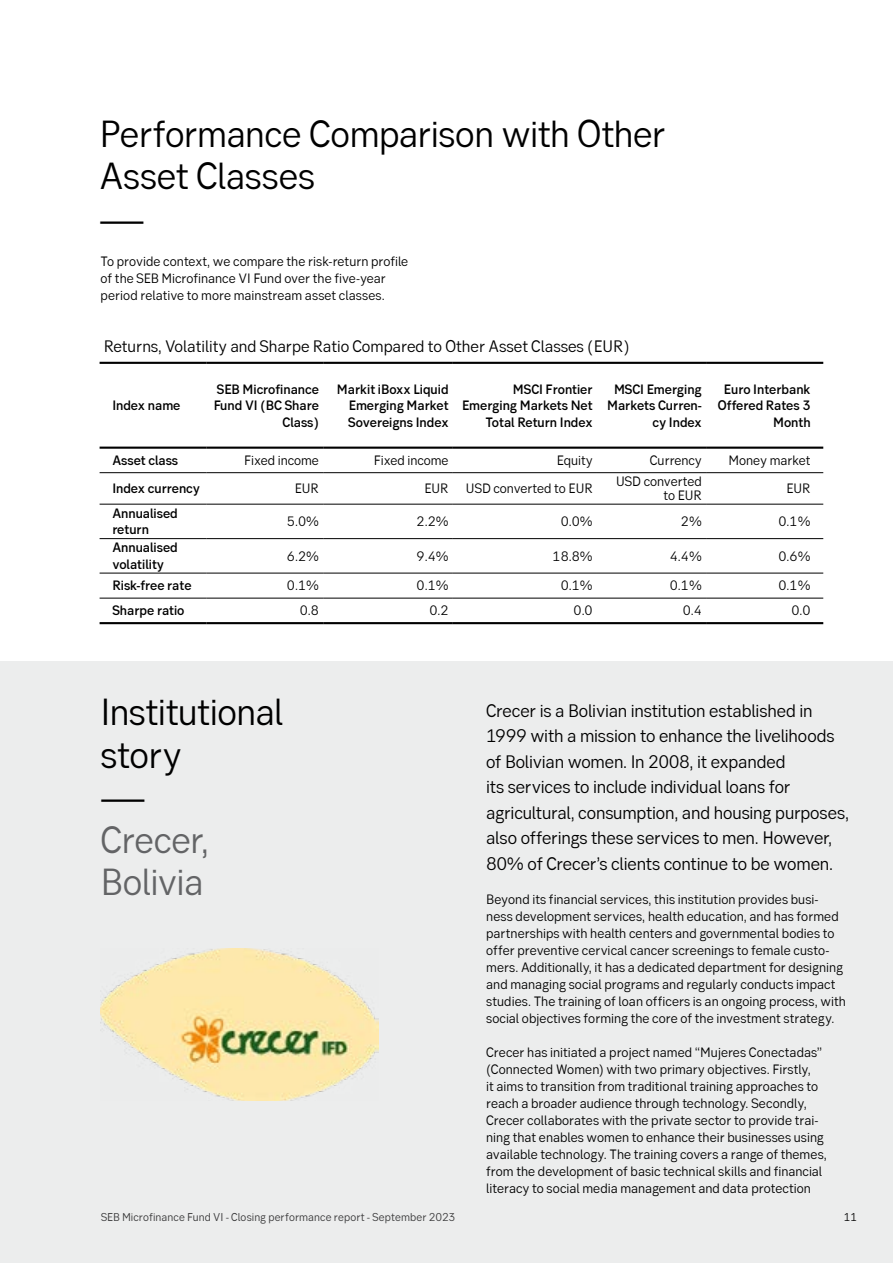
<style>
.page{position:relative;width:893px;height:1263px;background:#fff}
.page>*{position:absolute;margin:0;border:0;box-sizing:border-box;transform-origin:0 0}
.t1{font:37.5px/42.6px "SEB Sans Serif";letter-spacing:-.015em;color:#000}
.t2{font:37.5px/42.6px "SEB Sans Serif";letter-spacing:-.015em;color:#636466}
.t3{font:18px/25.5px "SEB Sans Serif";letter-spacing:-.01em;color:#000}
.t4{font:16.5px "SEB Sans Serif";color:#000}
.t5{font:13.5px/17px "SEB Sans Serif";color:#000}
.t6{font:500 13.5px/16.5px "SEB Sans Serif";color:#000;text-align:right}
.t7{font:11.25px "SEB Sans Serif";letter-spacing:.005em;color:#383839}
.t8{font:11.25px "SEB Sans Serif";color:#000}
</style>
<div class="page">
<div style="left:0;top:661px;width:893px;height:602px;background:#eceded"></div>
<hr style="left:100px;top:472px;width:106px;height:1px;background:#000">
<hr style="left:100px;top:504px;width:106px;height:1px;background:#000">
<hr style="left:100px;top:538px;width:106px;height:1px;background:#000">
<hr style="left:100px;top:573px;width:106px;height:1px;background:#000">
<hr style="left:100px;top:598px;width:106px;height:1px;background:#000">
<hr style="left:100px;top:362px;width:106px;height:2px;background:#000">
<hr style="left:100px;top:447px;width:106px;height:2px;background:#000">
<hr style="left:206px;top:362px;width:117px;height:2px;background:#000">
<hr style="left:323px;top:362px;width:130px;height:2px;background:#000">
<hr style="left:453px;top:362px;width:144px;height:2px;background:#000">
<hr style="left:597px;top:362px;width:109px;height:2px;background:#000">
<hr style="left:706px;top:362px;width:117px;height:2px;background:#000">
<hr style="left:206px;top:447px;width:117px;height:2px;background:#000">
<hr style="left:323px;top:447px;width:130px;height:2px;background:#000">
<hr style="left:453px;top:447px;width:144px;height:2px;background:#000">
<hr style="left:597px;top:447px;width:109px;height:2px;background:#000">
<hr style="left:706px;top:447px;width:117px;height:2px;background:#000">
<hr style="left:206px;top:472px;width:117px;height:1px;background:#000">
<hr style="left:323px;top:472px;width:130px;height:1px;background:#000">
<hr style="left:453px;top:472px;width:144px;height:1px;background:#000">
<hr style="left:597px;top:472px;width:109px;height:1px;background:#000">
<hr style="left:706px;top:472px;width:117px;height:1px;background:#000">
<hr style="left:206px;top:504px;width:117px;height:1px;background:#000">
<hr style="left:323px;top:504px;width:130px;height:1px;background:#000">
<hr style="left:453px;top:504px;width:144px;height:1px;background:#000">
<hr style="left:597px;top:504px;width:109px;height:1px;background:#000">
<hr style="left:706px;top:504px;width:117px;height:1px;background:#000">
<hr style="left:206px;top:538px;width:117px;height:1px;background:#000">
<hr style="left:323px;top:538px;width:130px;height:1px;background:#000">
<hr style="left:453px;top:538px;width:144px;height:1px;background:#000">
<hr style="left:597px;top:538px;width:109px;height:1px;background:#000">
<hr style="left:706px;top:538px;width:117px;height:1px;background:#000">
<hr style="left:206px;top:573px;width:117px;height:1px;background:#000">
<hr style="left:323px;top:573px;width:130px;height:1px;background:#000">
<hr style="left:453px;top:573px;width:144px;height:1px;background:#000">
<hr style="left:597px;top:573px;width:109px;height:1px;background:#000">
<hr style="left:706px;top:573px;width:117px;height:1px;background:#000">
<hr style="left:206px;top:598px;width:117px;height:1px;background:#000">
<hr style="left:323px;top:598px;width:130px;height:1px;background:#000">
<hr style="left:453px;top:598px;width:144px;height:1px;background:#000">
<hr style="left:597px;top:598px;width:109px;height:1px;background:#000">
<hr style="left:706px;top:598px;width:117px;height:1px;background:#000">
<hr style="left:100px;top:622px;width:106px;height:2px;background:#000">
<hr style="left:206px;top:622px;width:117px;height:2px;background:#000">
<hr style="left:323px;top:622px;width:130px;height:2px;background:#000">
<hr style="left:453px;top:622px;width:144px;height:2px;background:#000">
<hr style="left:597px;top:622px;width:109px;height:2px;background:#000">
<hr style="left:706px;top:622px;width:117px;height:2px;background:#000">
<img style="left:100px;top:949px;width:278px;height:152px">
<h1 class="t1" style="left:100px;top:112px;width:568px">Performance Comparison with Other<br>Asset Classes<br>—</h1>
<p class="t5" style="left:101px;top:252px;width:309px">To provide context, we compare the risk-return profile of the SEB Microfinance VI Fund over the five-year period relative to more mainstream asset classes.</p>
<p class="t4" style="left:104px;top:337px;width:528px">Returns, Volatility and Sharpe Ratio Compared to Other Asset Classes (EUR)</p>
<p class="t6" style="left:112px;top:397px;width:70px">Index name</p>
<p class="t6" style="left:214px;top:381px;width:107px">SEB Microfinance<br>Fund VI (BC Share<br>Class)</p>
<p class="t6" style="left:348px;top:381px;width:102px;text-align:justify;text-indent:-11px">Markit iBoxx Liquid Emerging Market Sovereigns Index</p>
<p class="t6" style="left:462px;top:381px;width:132px">MSCI Frontier<br>Emerging Markets Net<br>Total Return Index</p>
<p class="t6" style="left:607px;top:381px;width:96px">MSCI Emerging<br>Markets Curren&shy;cy Index</p>
<p class="t6" style="left:718px;top:381px;width:94px">Euro Interbank<br>Offered Rates 3<br>Month</p>
<p class="t6" style="left:112px;top:452px;width:67px">Asset class</p>
<p class="t5" style="left:244px;top:452px;width:76px">Fixed income</p>
<p class="t5" style="left:374px;top:452px;width:76px">Fixed income</p>
<p class="t5" style="left:557px;top:452px;width:38px">Equity</p>
<p class="t5" style="left:650px;top:452px;width:53px">Currency</p>
<p class="t5" style="left:728px;top:452px;width:84px">Money market</p>
<p class="t6" style="left:112px;top:480px;width:89px">Index currency</p>
<p class="t5" style="left:295px;top:480px;width:26px">EUR</p>
<p class="t5" style="left:425px;top:480px;width:26px">EUR</p>
<p class="t5" style="left:466px;top:480px;width:128px">USD converted to EUR</p>
<p class="t5" style="left:616px;top:475px;width:87px;line-height:13.5px;text-align:right">USD converted to EUR</p>
<p class="t5" style="left:786px;top:480px;width:26px">EUR</p>
<p class="t6" style="left:112px;top:505px;width:67px;text-align:left">Annualised return</p>
<p class="t5" style="left:287px;top:513px;width:33px">5.0%</p>
<p class="t5" style="left:417px;top:513px;width:33px">2.2%</p>
<p class="t5" style="left:561px;top:513px;width:33px">0.0%</p>
<p class="t5" style="left:681px;top:513px;width:22px">2%</p>
<p class="t5" style="left:778px;top:513px;width:33px">0.1%</p>
<p class="t6" style="left:112px;top:539px;width:67px;text-align:left">Annualised volatility</p>
<p class="t5" style="left:287px;top:547px;width:33px">6.2%</p>
<p class="t5" style="left:417px;top:547px;width:33px">9.4%</p>
<p class="t5" style="left:553px;top:547px;width:42px">18.8%</p>
<p class="t5" style="left:670px;top:547px;width:33px">4.4%</p>
<p class="t5" style="left:778px;top:547px;width:33px">0.6%</p>
<p class="t6" style="left:112px;top:577px;width:81px">Risk-free rate</p>
<p class="t5" style="left:287px;top:577px;width:33px">0.1%</p>
<p class="t5" style="left:417px;top:577px;width:33px">0.1%</p>
<p class="t5" style="left:561px;top:577px;width:33px">0.1%</p>
<p class="t5" style="left:670px;top:577px;width:33px">0.1%</p>
<p class="t5" style="left:778px;top:577px;width:33px">0.1%</p>
<p class="t6" style="left:112px;top:602px;width:74px">Sharpe ratio</p>
<p class="t5" style="left:300px;top:602px;width:21px">0.8</p>
<p class="t5" style="left:429px;top:602px;width:21px">0.2</p>
<p class="t5" style="left:574px;top:602px;width:21px">0.0</p>
<p class="t5" style="left:683px;top:602px;width:21px">0.4</p>
<p class="t5" style="left:791px;top:602px;width:21px">0.0</p>
<h1 class="t1" style="left:101px;top:690px;width:184px">Institutional story<br>—</h1>
<h1 class="t2" style="left:101px;top:818px;width:110px">Crecer,<br>Bolivia</h1>
<p class="t3" style="left:486px;top:697px;width:364px">Crecer is a Bolivian institution established in 1999 with a mission to enhance the livelihoods of Bolivian women. In 2008, it expanded<br>its services to include individual loans for agricultural, consumption, and housing purposes, also offerings these services to men. However, 80% of Crecer’s clients continue to be women.</p>
<p class="t5" style="left:486px;top:890px;width:361px">Beyond its financial services, this institution provides busi&shy;ness development services, health education, and has formed partnerships with health centers and governmental bodies to offer preventive cervical cancer screenings to female custo&shy;mers. Additionally, it has a dedicated department for designing and managing social programs and regularly conducts impact studies. The training of loan officers is an ongoing process, with social objectives forming the core of the investment strategy.</p>
<p class="t5" style="left:486px;top:1043px;width:342px">Crecer has initiated a project named “Mujeres Conectadas” (Connected Women) with two primary objectives. Firstly,<br>it aims to transition from traditional training approaches to reach a broader audience through technology. Secondly, Crecer collaborates with the private sector to provide trai&shy;ning that enables women to enhance their businesses using available technology. The training covers a range of themes, from the development of basic technical skills and financial literacy to social media management and data protection</p>
<p class="t7" style="left:101px;top:1210px;width:356px">SEB Microfinance Fund VI - Closing performance report - September 2023</p>
<p class="t8" style="left:844px;top:1210px;width:15px">11</p>
</div>
